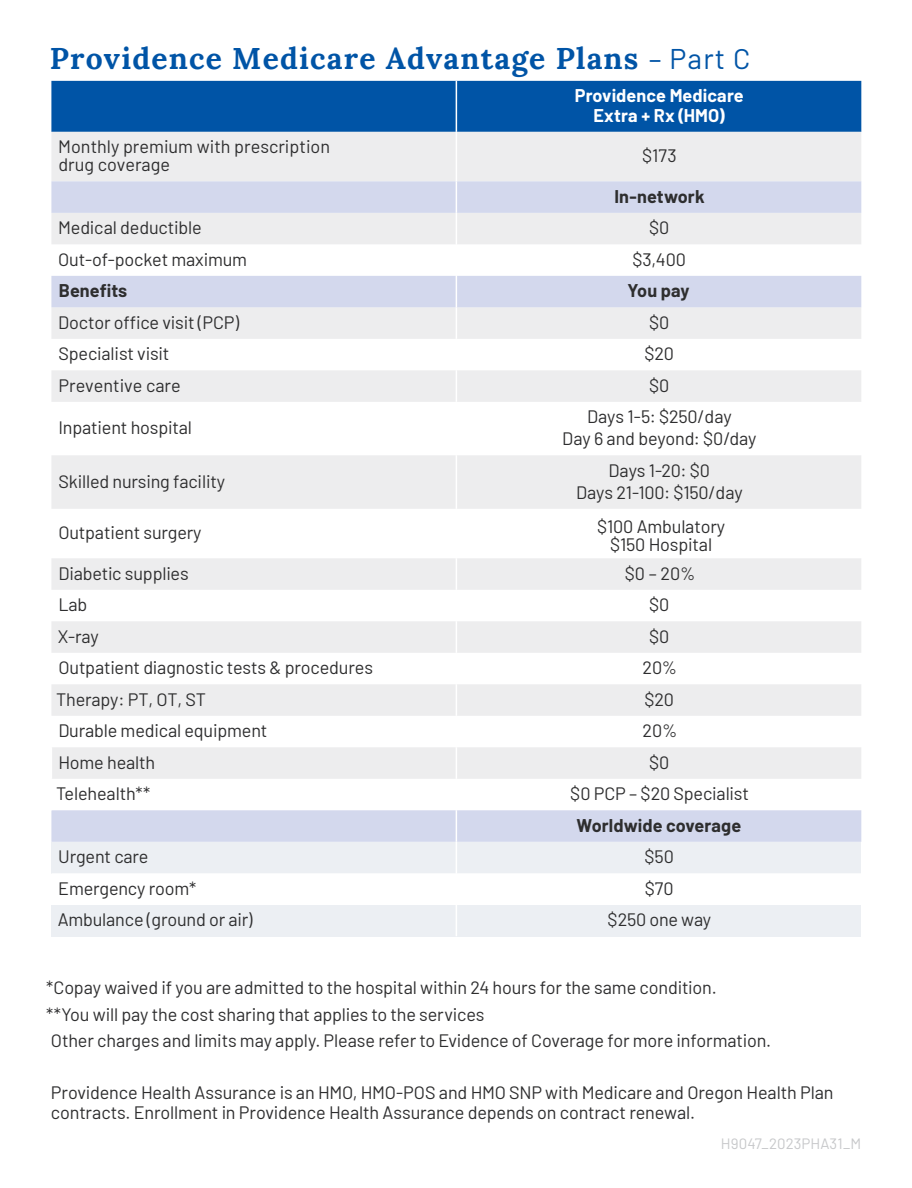
<style>
.page{position:relative;width:912px;height:1188px;background:#fff}
.page>*{position:absolute;margin:0;border:0;box-sizing:border-box;transform-origin:0 0}
.t1{font:700 30px "Lora";letter-spacing:.04em;color:#0054a6}
.t2{font:18px/22px "Barlow";letter-spacing:-.01em;color:#2e2e2f}
.t3{font:700 18px "Barlow";letter-spacing:.005em;color:#2e2e2f}
.t4{font:700 18px/19.5px "Barlow";letter-spacing:.005em;color:#fff;text-align:center}
.t5{font:15px "Barlow";letter-spacing:.01em;color:#c7c8ca}
.s1{font-family:"Barlow";font-weight:400;font-size:28.5px}
</style>
<div class="page">
<div style="left:51px;top:81px;width:810px;height:51px;background:#0054a6"></div>
<div style="left:51px;top:132px;width:810px;height:49px;background:#ededee"></div>
<svg style="left:51px;top:181px;width:810px;height:661px"></svg>
<div style="left:51px;top:842px;width:405px;height:31px;background:#eceff3"></div>
<div style="left:456px;top:842px;width:405px;height:31px;background:#eceff3"></div>
<div style="left:51px;top:905px;width:405px;height:31px;background:#eceff3"></div>
<div style="left:456px;top:905px;width:405px;height:31px;background:#eceff3"></div>
<hr style="left:455px;top:81px;width:2px;height:51px;background:#fff">
<hr style="left:455px;top:132px;width:2px;height:49px;background:#fff">
<hr style="left:455px;top:181px;width:2px;height:32px;background:#fff">
<hr style="left:455px;top:213px;width:2px;height:31px;background:#fff">
<hr style="left:455px;top:244px;width:2px;height:32px;background:#fff">
<hr style="left:455px;top:276px;width:2px;height:31px;background:#fff">
<hr style="left:455px;top:307px;width:2px;height:32px;background:#fff">
<hr style="left:455px;top:339px;width:2px;height:31px;background:#fff">
<hr style="left:455px;top:370px;width:2px;height:32px;background:#fff">
<hr style="left:455px;top:402px;width:2px;height:53px;background:#fff">
<hr style="left:455px;top:455px;width:2px;height:54px;background:#fff">
<hr style="left:455px;top:509px;width:2px;height:49px;background:#fff">
<hr style="left:455px;top:558px;width:2px;height:32px;background:#fff">
<hr style="left:455px;top:590px;width:2px;height:31px;background:#fff">
<hr style="left:455px;top:621px;width:2px;height:32px;background:#fff">
<hr style="left:455px;top:653px;width:2px;height:31px;background:#fff">
<hr style="left:455px;top:810px;width:2px;height:32px;background:#fff">
<hr style="left:455px;top:842px;width:2px;height:31px;background:#fff">
<hr style="left:455px;top:905px;width:2px;height:31px;background:#fff">
<hr style="left:455px;top:684px;width:2px;height:32px;background:#fff">
<hr style="left:51px;top:716px;width:1px;height:31px;background:#fff">
<hr style="left:455px;top:716px;width:2px;height:31px;background:#fff">
<hr style="left:51px;top:747px;width:1px;height:32px;background:#fff">
<hr style="left:455px;top:747px;width:2px;height:32px;background:#fff">
<hr style="left:51px;top:779px;width:1px;height:31px;background:#fff">
<hr style="left:455px;top:779px;width:2px;height:31px;background:#fff">
<h2 class="t1" style="left:50px;top:36px;width:702px">Providence Medicare Advantage Plans <span class="s1">– Part C</span></h2>
<p class="t4" style="left:574px;top:85px;width:170px">Providence Medicare<br>Extra + Rx (HMO)</p>
<p class="t2" style="left:58px;top:136px;width:273px;line-height:18px">Monthly premium with prescription drug coverage</p>
<p class="t2" style="left:642px;top:143px;width:36px">$173</p>
<p class="t3" style="left:614px;top:183px;width:92px">In-network</p>
<p class="t2" style="left:58px;top:215px;width:145px">Medical deductible</p>
<p class="t2" style="left:649px;top:215px;width:22px">$0</p>
<p class="t2" style="left:58px;top:247px;width:190px">Out-of-pocket maximum</p>
<p class="t2" style="left:632px;top:247px;width:55px">$3,400</p>
<p class="t3" style="left:59px;top:278px;width:70px">Benefits</p>
<p class="t3" style="left:627px;top:278px;width:64px">You pay</p>
<p class="t2" style="left:58px;top:310px;width:182px">Doctor office visit (PCP)</p>
<p class="t2" style="left:649px;top:310px;width:22px">$0</p>
<p class="t2" style="left:58px;top:341px;width:112px">Specialist visit</p>
<p class="t2" style="left:644px;top:341px;width:31px">$20</p>
<p class="t2" style="left:58px;top:373px;width:124px">Preventive care</p>
<p class="t2" style="left:649px;top:373px;width:22px">$0</p>
<p class="t2" style="left:58px;top:415px;width:135px">Inpatient hospital</p>
<p class="t2" style="left:562px;top:404px;width:195px;text-align:center">Days 1-5: $250/day<br>Day 6 and beyond: $0/day</p>
<p class="t2" style="left:58px;top:469px;width:168px">Skilled nursing facility</p>
<p class="t2" style="left:576px;top:458px;width:168px;text-align:center">Days 1-20: $0<br>Days 21-100: $150/day</p>
<p class="t2" style="left:58px;top:520px;width:144px">Outpatient surgery</p>
<p class="t2" style="left:597px;top:516px;width:129px;line-height:17.7px;text-align:center">$100 Ambulatory $150 Hospital</p>
<p class="t2" style="left:58px;top:561px;width:132px">Diabetic supplies</p>
<p class="t2" style="left:624px;top:561px;width:72px">$0 – 20%</p>
<p class="t2" style="left:58px;top:592px;width:30px">Lab</p>
<p class="t2" style="left:649px;top:592px;width:22px">$0</p>
<p class="t2" style="left:58px;top:624px;width:43px">X-ray</p>
<p class="t2" style="left:649px;top:624px;width:22px">$0</p>
<p class="t2" style="left:58px;top:655px;width:316px">Outpatient diagnostic tests &amp; procedures</p>
<p class="t2" style="left:642px;top:655px;width:36px">20%</p>
<p class="t2" style="left:56px;top:687px;width:151px">Therapy: PT, OT, ST</p>
<p class="t2" style="left:644px;top:687px;width:31px">$20</p>
<p class="t2" style="left:58px;top:718px;width:210px">Durable medical equipment</p>
<p class="t2" style="left:642px;top:718px;width:36px">20%</p>
<p class="t2" style="left:58px;top:750px;width:98px">Home health</p>
<p class="t2" style="left:649px;top:750px;width:22px">$0</p>
<p class="t2" style="left:56px;top:781px;width:96px">Telehealth**</p>
<p class="t2" style="left:570px;top:781px;width:180px">$0 PCP – $20 Specialist</p>
<p class="t3" style="left:576px;top:812px;width:166px">Worldwide coverage</p>
<p class="t2" style="left:58px;top:844px;width:92px">Urgent care</p>
<p class="t2" style="left:644px;top:844px;width:31px">$50</p>
<p class="t2" style="left:58px;top:876px;width:139px">Emergency room*</p>
<p class="t2" style="left:644px;top:876px;width:30px">$70</p>
<p class="t2" style="left:58px;top:907px;width:196px">Ambulance (ground or air)</p>
<p class="t2" style="left:607px;top:907px;width:105px">$250 one way</p>
<p class="t2" style="left:46px;top:973px;width:726px;line-height:26.2px">*Copay waived if you are admitted to the hospital within 24 hours for the same condition.<br>**You will pay the cost sharing that applies to the services<br>Other charges and limits may apply. Please refer to Evidence of Coverage for more information.</p>
<p class="t2" style="left:51px;top:1082px;width:784px;line-height:19.5px">Providence Health Assurance is an HMO, HMO‐POS and HMO SNP with Medicare and Oregon Health Plan contracts. Enrollment in Providence Health Assurance depends on contract renewal.</p>
<p class="t5" style="left:720px;top:1133px;width:142px">H9047_2023PHA31_M</p>
</div>
